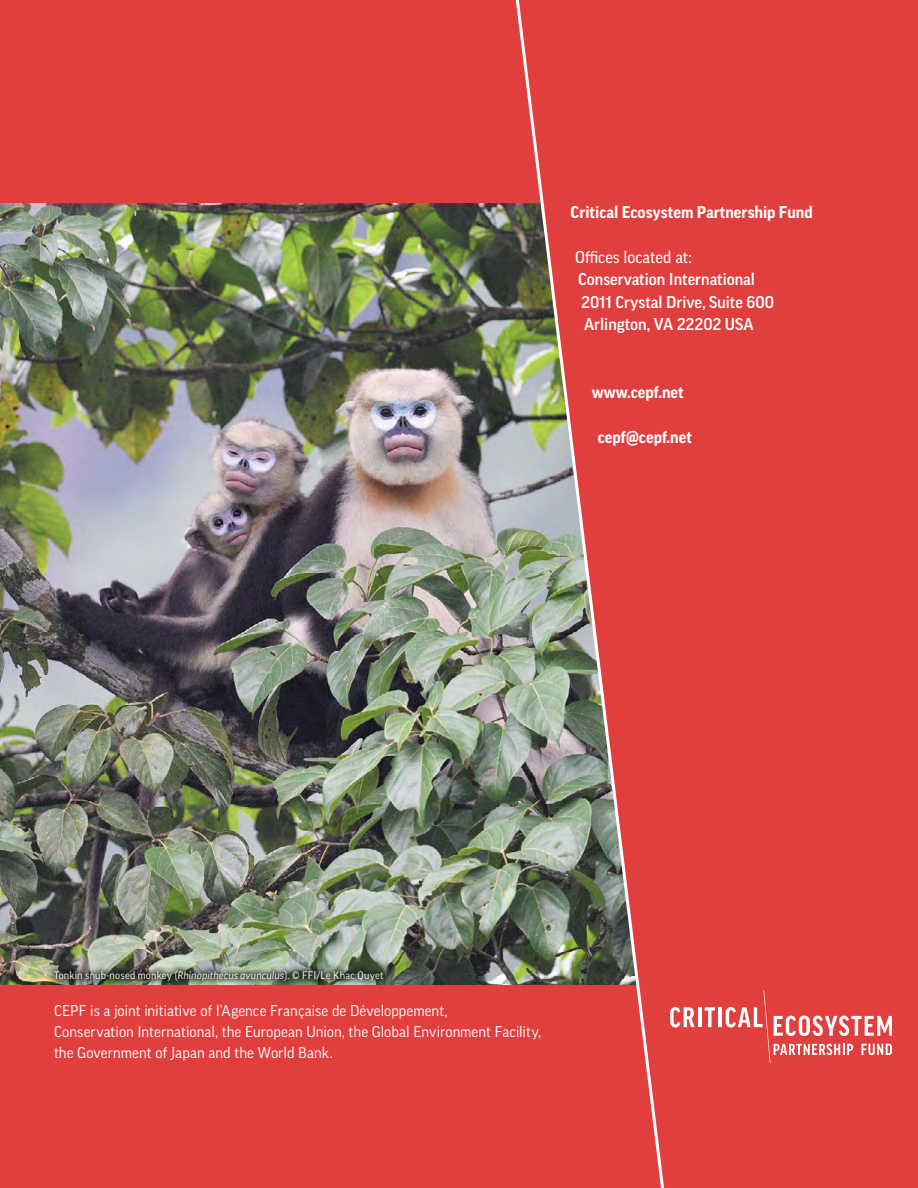
<style>
.page{position:relative;width:918px;height:1188px;background:#fff}
.page>*{position:absolute;margin:0;border:0;box-sizing:border-box;transform-origin:0 0}
.t1{font:500 16.5px/22.5px "Good Pro";color:#fff}
.t2{font:700 16.5px "Good Pro";color:#fff}
.t3{font:16.5px "Good Pro News";color:#fff}
.t4{font:15px/21px "Good Pro";letter-spacing:.005em;color:#fff}
.t5{font:10.5px "Good Pro";letter-spacing:.02em;color:#fff}
.s1{font-style:italic}
</style>
<div class="page">
<img style="left:0;top:202px;width:510px;height:784px">
<div style="left:0;top:0;width:649px;height:202px;background:#e13e3e"></div>
<div style="left:0;top:986px;width:748px;height:202px;background:#e13e3e"></div>
<div style="left:668px;top:0;width:250px;height:1188px;background:#e13e3e"></div>
<img style="left:510px;top:0;width:158px;height:1188px">
<svg style="left:670px;top:1007px;width:25px;height:20px"></svg>
<hr style="left:698px;top:1007px;width:3px;height:20px;background:#fff">
<svg style="left:705px;top:1007px;width:10px;height:20px"></svg>
<hr style="left:718px;top:1007px;width:4px;height:20px;background:#fff">
<svg style="left:726px;top:990px;width:166px;height:73px"></svg>
<div style="left:47px;top:963px;width:343px;height:24px;background:#000;opacity:.7"></div>
<p class="t2" style="left:571px;top:202px;width:244px">Critical Ecosystem Partnership Fund</p>
<p class="t3" style="left:575px;top:247px;width:118px">Offices located at:</p>
<p class="t1" style="left:578px;top:268px;width:197px">Conservation International<br>2011 Crystal Drive, Suite 600<br>Arlington, VA 22202 USA</p>
<p class="t2" style="left:592px;top:382px;width:94px">www.cepf.net</p>
<p class="t2" style="left:598px;top:427px;width:96px">cepf@cepf.net</p>
<p class="t5" style="left:54px;top:969px;width:331px">Tonkin snub-nosed monkey (<span class="s1">Rhinopithecus avunculus</span>). © FFI/Le Khac Quyet</p>
<p class="t4" style="left:54px;top:1001px;width:489px">CEPF is a joint initiative of l’Agence Française de Développement,<br>Conservation International, the European Union, the Global Environment Facility, the Government of Japan and the World Bank.</p>
</div>
